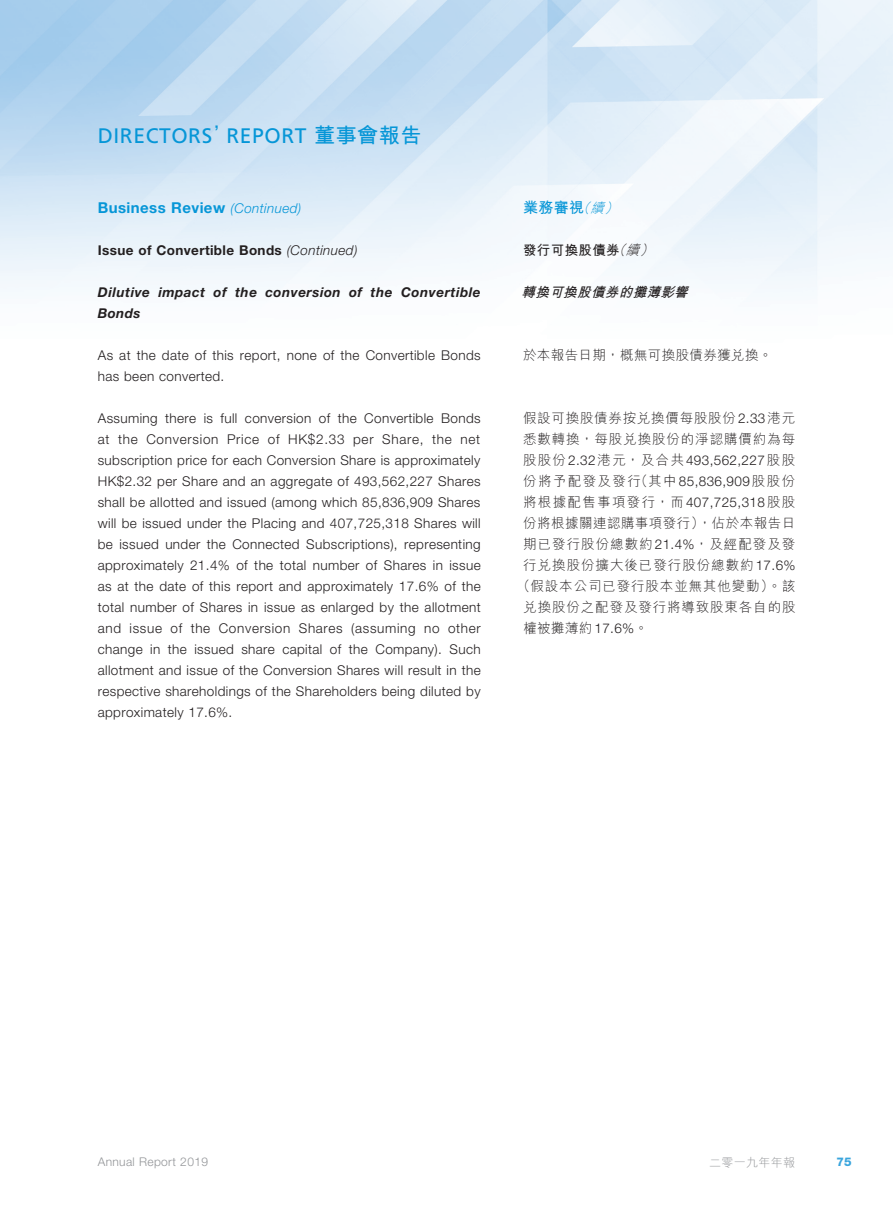
<style>
.page{position:relative;width:893px;height:1212px;background:#fff}
.page>*{position:absolute;margin:0;border:0;box-sizing:border-box;transform-origin:0 0}
.t1{font:21px "Frutiger";letter-spacing:.03em;color:#0696d7}
.t2{font:700 15px "Helvetica Neue";letter-spacing:.03em;color:#0696d7}
.t3{font:700 15px "M Hei HK";color:#0696d7}
.t4{font:300 13.5px/21px "Helvetica Neue";letter-spacing:.03em;color:#231f20}
.t5{font:300 13.5px/21px "M Hei HK";letter-spacing:.065em;color:#231f20}
.t6{font:italic 700 13.5px/21px "Helvetica Neue";letter-spacing:.04em;color:#231f20}
.t7{font:700 13.5px "Helvetica Neue";letter-spacing:.03em;color:#231f20}
.t8{font:300 13.5px "M Hei HK";letter-spacing:.105em;color:#231f20}
.t9{font:300 13.5px "M Hei HK";letter-spacing:.1em;color:#231f20}
.t10{font:300 13.5px "M Hei HK";letter-spacing:.035em;color:#231f20}
.t11{font:300 13.5px "M Hei HK";letter-spacing:.03em;color:#231f20}
.t12{font:italic 700 13.5px "M Hei HK";color:#231f20}
.t13{font:700 13.5px "M Hei HK";letter-spacing:.03em;color:#231f20}
.t14{font:300 12px "Helvetica Neue";letter-spacing:.03em;color:#939598}
.t15{font:300 12px "M Hei HK";letter-spacing:.03em;color:#939598}
.t16{font:800 12px "Helvetica Neue";color:#3aa5dd}
.s1{font-family:"M Hei HK";font-weight:700}
.s2{font-weight:300;font-style:italic;font-size:13.5px}
.s3{font-weight:300;font-style:italic}
.s4{font-family:"Helvetica Neue"}
.s5{font-family:"M Hei HK"}
</style>
<div class="page">
<h1 class="t1" style="left:98px;top:123px;width:325px">DIRECTORS<span class="s1">’</span>REPORT <span class="s1">董事會報告</span></h1>
<p class="t2" style="left:98px;top:198px;width:205px">Business Review <span class="s2">(Continued)</span></p>
<p class="t7" style="left:98px;top:242px;width:261px">Issue of Convertible Bonds <span class="s3">(Continued)</span></p>
<p class="t6" style="left:98px;top:281px;width:384px">Dilutive impact of the conversion of the Convertible<br>Bonds</p>
<p class="t4" style="left:98px;top:344px;width:384px">As at the date of this report, none of the Convertible Bonds has been converted.</p>
<p class="t4" style="left:98px;top:407px;width:384px;text-align:justify">Assuming there is full conversion of the Convertible Bonds at the Conversion Price of HK$2.33 per Share, the net subscription price for each Conversion Share is approximately HK$2.32 per Share and an aggregate of 493,562,227 Shares shall be allotted and issued (among which 85,836,909 Shares will be issued under the Placing and 407,725,318 Shares will be issued under the Connected Subscriptions), representing approximately 21.4% of the total number of Shares in issue as at the date of this report and approximately 17.6% of the total number of Shares in issue as enlarged by the allotment and issue of the Conversion Shares (assuming no other change in the issued share capital of the Company). Such allotment and issue of the Conversion Shares will result in the respective shareholdings of the Shareholders being diluted by approximately 17.6%.</p>
<p class="t3" style="left:523px;top:197px;width:101px">業務審視<span class="s2">（續）</span></p>
<p class="t13" style="left:523px;top:240px;width:137px">發行可換股債劵<span class="s3">（續）</span></p>
<p class="t12" style="left:522px;top:282px;width:172px">轉換可換股債券的攤薄影響</p>
<p class="t11" style="left:523px;top:346px;width:251px">於本報告日期，概無可換股債券獲兌換。</p>
<p class="t5" style="left:523px;top:407px;width:274px">假設可換股債券按兌換價每股股份<span class="s4">2.33</span>港元悉數轉換，每股兌換股份的淨認購價約為每</p>
<p class="t4" style="left:523px;top:450px;width:274px"><span class="s5">股股份</span>2.32<span class="s5">港元，及合共</span>493,562,227<span class="s5">股股</span></p>
<p class="t8" style="left:523px;top:472px;width:274px">份將予配發及發行（其中<span class="s4">85,836,909</span>股股份</p>
<p class="t9" style="left:523px;top:493px;width:274px">將根據配售事項發行，而<span class="s4">407,725,318</span>股股</p>
<p class="t10" style="left:523px;top:514px;width:274px">份將根據關連認購事項發行），佔於本報告日</p>
<p class="t5" style="left:523px;top:533px;width:274px">期已發行股份總數約<span class="s4">21.4%</span>，及經配發及發</p>
<p class="t5" style="left:523px;top:554px;width:274px">行兌換股份擴大後已發行股份總數約<span class="s4">17.6%</span></p>
<p class="t5" style="left:517px;top:575px;width:280px">（假設本公司已發行股本並無其他變動）。該</p>
<p class="t5" style="left:523px;top:596px;width:274px">兌換股份之配發及發行將導致股東各自的股</p>
<p class="t5" style="left:523px;top:617px;width:126px">權被攤薄約<span class="s4">17.6%</span>。</p>
<p class="t14" style="left:98px;top:1154px;width:112px">Annual Report 2019</p>
<p class="t15" style="left:709px;top:1154px;width:88px">二零一九年年報</p>
<p class="t16" style="left:836px;top:1155px;width:17px">75</p>
</div>
